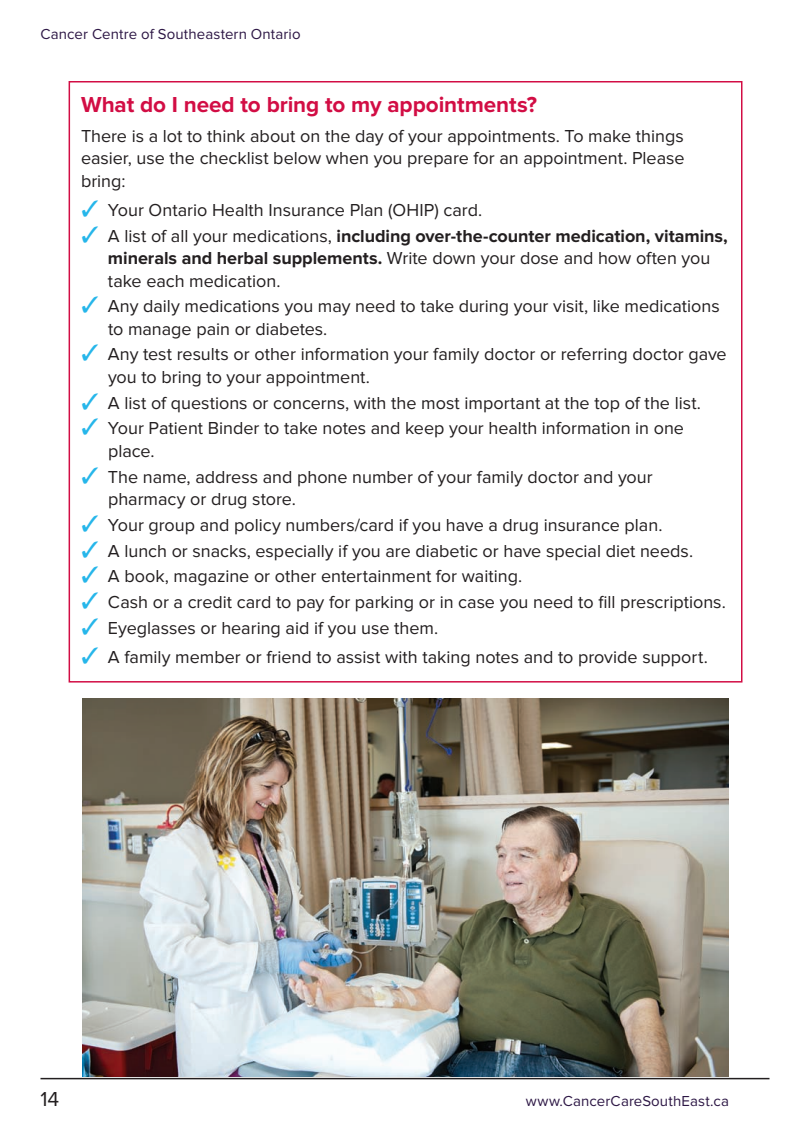
<style>
.page{position:relative;width:810px;height:1134px;background:#fff}
.page>*{position:absolute;margin:0;border:0;box-sizing:border-box;transform-origin:0 0}
._15pt_red_subject{font:700 22.5px "Proxima Nova";letter-spacing:-.005em;color:#d20d44}
.t1{font:21px "Proxima Nova";color:#231f20}
.body{font:18px/22.5px "Proxima Nova";color:#231f20}
.t2{font:15px "Proxima Nova";letter-spacing:.01em;color:#2d1745}
.s1{color:#26b6ea}
.s2{font-weight:700}
</style>
<div class="page">
<hr style="left:40px;top:1078px;width:730px;height:1px;background:#231f20">
<img style="left:82px;top:699px;width:647px;height:378px">
<p class="t2" style="left:40px;top:25px;width:262px">Cancer Centre of Southeastern Ontario</p>
<p class="_15pt_red_subject" style="left:81px;top:92px;width:458px">What do I need to bring to my appointments?</p>
<p class="body" style="left:81px;top:125px;width:605px;text-align:justify">There is a lot to think about on the day of your appointments. To make things easier, use the checklist below when you prepare for an appointment. Please bring:</p>
<p class="body" style="left:81px;top:199px;width:403px"><span class="s1">✓</span> Your Ontario Health Insurance Plan (OHIP) card.</p>
<p class="body" style="left:108px;top:225px;width:621px;text-indent:-27px"><span class="s1">✓</span> A list of all your medications, <span class="s2">including over-the-counter medication, vitamins, minerals and herbal supplements.</span> Write down your dose and how often you take each medication.</p>
<p class="body" style="left:108px;top:295px;width:613px;text-indent:-27px"><span class="s1">✓</span> Any daily medications you may need to take during your visit, like medications to manage pain or diabetes.</p>
<p class="body" style="left:108px;top:344px;width:620px;text-indent:-27px"><span class="s1">✓</span> Any test results or other information your family doctor or referring doctor gave you to bring to your appointment.</p>
<p class="body" style="left:81px;top:392px;width:622px"><span class="s1">✓</span> A list of questions or concerns, with the most important at the top of the list.</p>
<p class="body" style="left:108px;top:418px;width:578px;text-indent:-27px"><span class="s1">✓</span> Your Patient Binder to take notes and keep your health information in one place.</p>
<p class="body" style="left:108px;top:466px;width:546px;text-indent:-27px"><span class="s1">✓</span> The name, address and phone number of your family doctor and your pharmacy or drug store.</p>
<p class="body" style="left:81px;top:514px;width:583px"><span class="s1">✓</span> Your group and policy numbers/card if you have a drug insurance plan.</p>
<p class="body" style="left:81px;top:540px;width:614px"><span class="s1">✓</span> A lunch or snacks, especially if you are diabetic or have special diet needs.</p>
<p class="body" style="left:81px;top:565px;width:443px"><span class="s1">✓</span> A book, magazine or other entertainment for waiting.</p>
<p class="body" style="left:81px;top:591px;width:646px"><span class="s1">✓</span> Cash or a credit card to pay for parking or in case you need to fill prescriptions.</p>
<p class="body" style="left:81px;top:617px;width:359px"><span class="s1">✓</span> Eyeglasses or hearing aid if you use them.</p>
<p class="body" style="left:81px;top:646px;width:628px"><span class="s1">✓</span> A family member or friend to assist with taking notes and to provide support.</p>
<p class="t1" style="left:40px;top:1087px;width:20px">14</p>
<p class="t2" style="left:526px;top:1092px;width:205px">www.CancerCareSouthEast.ca</p>
</div>
